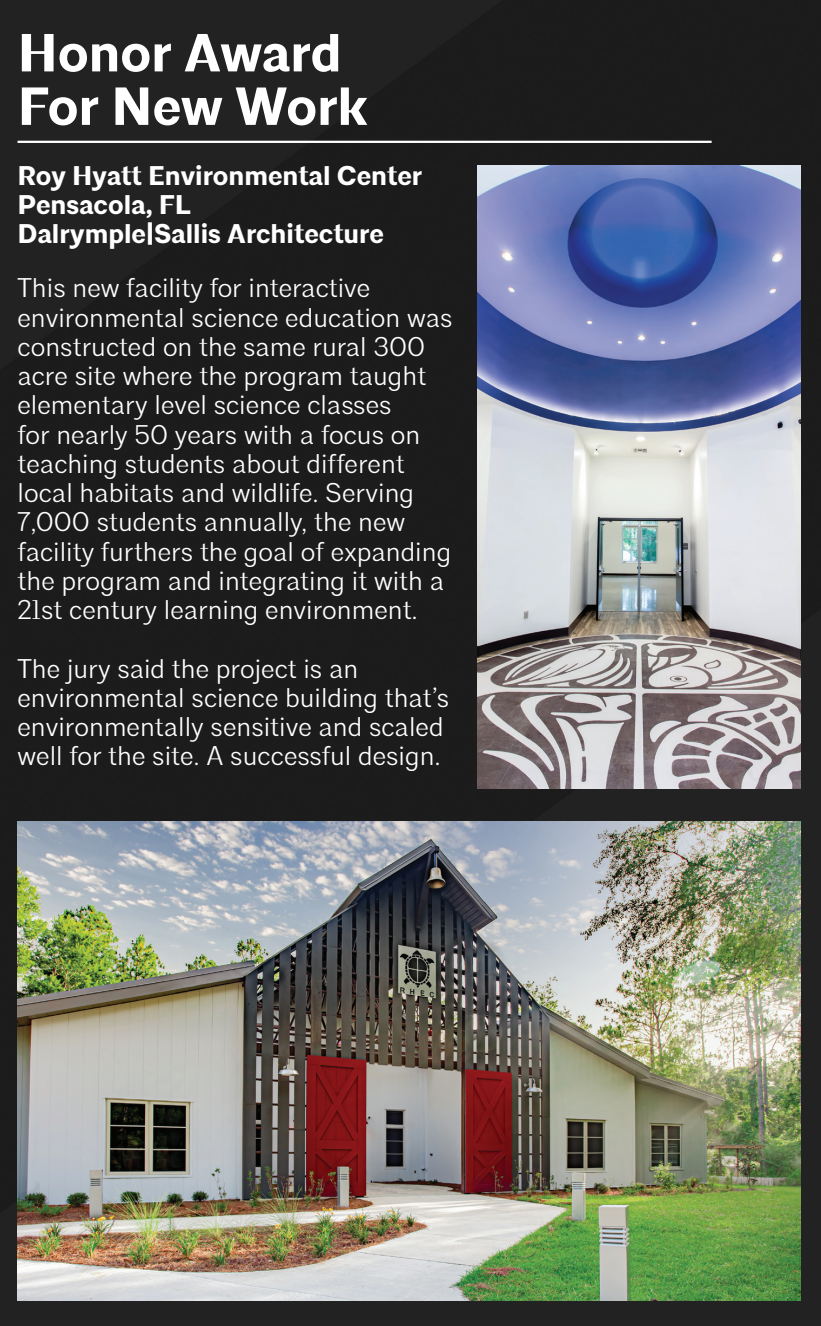
<style>
.page{position:relative;width:821px;height:1326px;background:#fff}
.page>*{position:absolute;margin:0;border:0;box-sizing:border-box;transform-origin:0 0}
.t1{font:700 53.55px "Architype";color:#fff}
.t2{font:300 27px/29.2px "Architype";color:#fff}
.t3{font:700 27px "Architype";color:#fff}
</style>
<div class="page">
<div style="left:0;top:0;width:821px;height:1325px;background:#1c1c1c"></div>
<hr style="left:18px;top:141px;width:693px;height:2px;background:#fff">
<img style="left:18px;top:821px;width:783px;height:479px">
<img style="left:478px;top:166px;width:323px;height:622px">
<svg style="left:791px;top:1288px;width:14px;height:37px"></svg>
<p class="t1" style="left:18px;top:20px;width:325px">Honor Award</p>
<p class="t1" style="left:18px;top:74px;width:351px">For New Work</p>
<p class="t3" style="left:18px;top:159px;width:406px">Roy Hyatt Environmental Center</p>
<p class="t3" style="left:18px;top:188px;width:175px">Pensacola, FL</p>
<p class="t3" style="left:18px;top:217px;width:368px">Dalrymple|Sallis Architecture</p>
<p class="t2" style="left:18px;top:274px;width:437px">This new facility for interactive environmental science education was constructed on the same rural 300 acre site where the program taught elementary level science classes<br>for nearly 50 years with a focus on teaching students about different local habitats and wildlife. Serving 7,000 students annually, the new facility furthers the goal of expanding the program and integrating it with a 21st century learning environment.</p>
<p class="t2" style="left:18px;top:654px;width:433px">The jury said the project is an environmental science building that’s environmentally sensitive and scaled well for the site. A successful design.</p>
</div>
